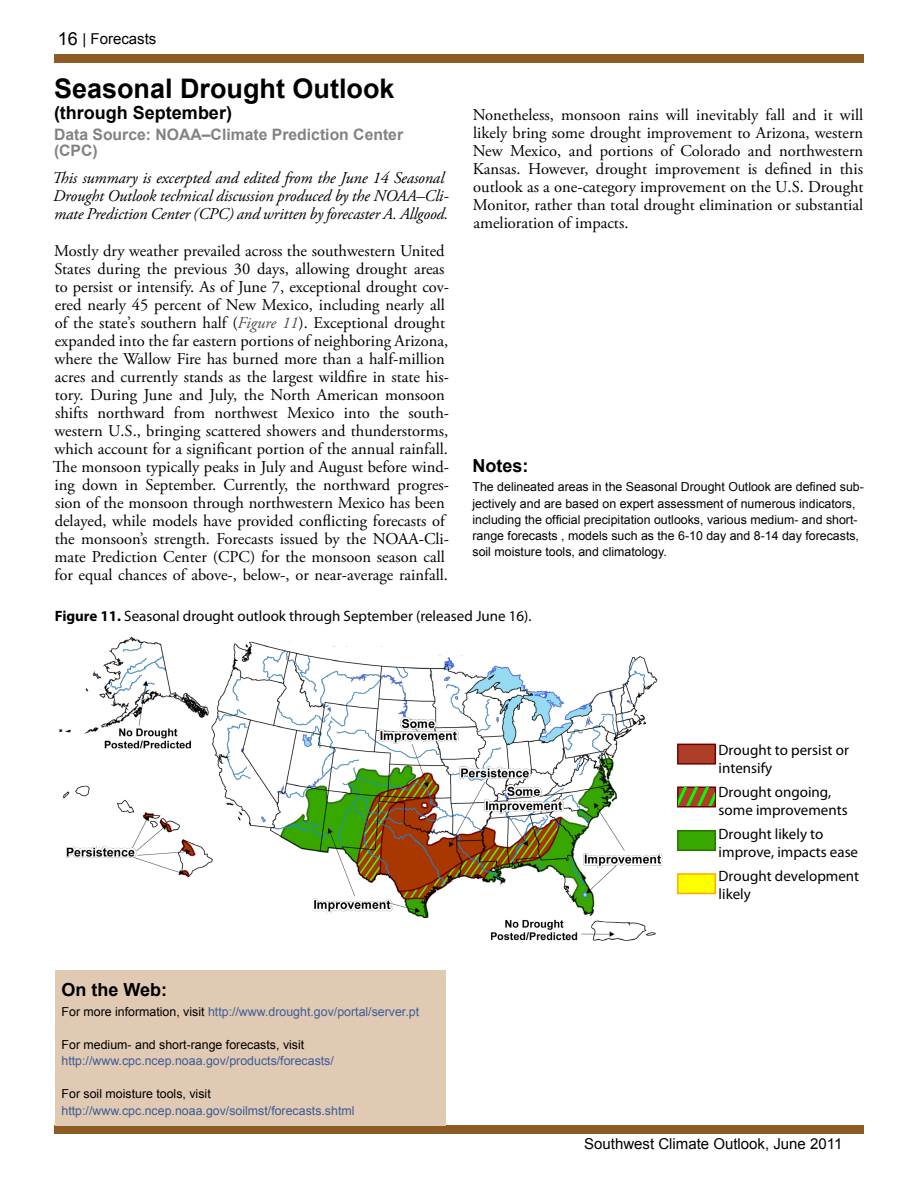
<style>
.page{position:relative;width:918px;height:1188px;background:#fff}
.page>*{position:absolute;margin:0;border:0;box-sizing:border-box;transform-origin:0 0}
.t1{font:700 27px "Arial";color:#000}
.t2{font:700 18px "Arial";color:#000}
.t3{font:16.5px/18px "Adobe Garamond Pro";color:#000}
.t4{font:italic 16.5px/18px "Adobe Garamond Pro";letter-spacing:-.01em;color:#000}
.t5{font:700 15.75px/16.5px "Arial";color:#808285}
.t6{font:15px/18px "Myriad Pro";color:#000}
.t7{font:15px "Arial";color:#000}
.t8{font:12.3px/16.2px "Arial";color:#000}
.t9{font:12.3px "Arial";color:#3d5c95}
.s1{font-size:18px}
.s2{font-style:italic;color:#4d4d4f}
.s3{font-weight:700}
.s4{color:#000}
</style>
<div class="page">
<div style="left:54px;top:1125px;width:810px;height:9px;background:#8e5b24"></div>
<div style="left:54px;top:54px;width:810px;height:9px;background:#8e5b24"></div>
<img style="left:59px;top:637px;width:604px;height:304px">
<div style="left:678px;top:744px;width:37px;height:20px;background:#ad3e27"></div>
<div style="left:677px;top:744px;width:39px;height:21px;border:2px solid #730000"></div>
<div style="left:678px;top:831px;width:37px;height:19px;background:#38a800"></div>
<div style="left:677px;top:830px;width:39px;height:21px;border:2px solid #267300"></div>
<div style="left:678px;top:874px;width:37px;height:19px;background:#ff0"></div>
<div style="left:677px;top:873px;width:39px;height:21px;border:2px solid #fa0"></div>
<div style="left:677px;top:786px;width:39px;height:21px;border:2px solid #730000"></div>
<svg style="left:679px;top:788px;width:36px;height:18px"></svg>
<div style="left:55px;top:970px;width:391px;height:155px;background:#e1cab4"></div>
<p class="t7" style="left:58px;top:29px;width:100px"><span class="s1">16</span> | Forecasts</p>
<h1 class="t1" style="left:54px;top:70px;width:342px">Seasonal Drought Outlook</h1>
<p class="t2" style="left:54px;top:100px;width:180px">(through September)</p>
<p class="t5" style="left:54px;top:126px;width:351px">Data Source: NOAA–Climate Prediction Center (CPC)</p>
<p class="t4" style="left:52px;top:169px;width:398px">This summary is excerpted and edited from the June 14 Seasonal<br>Drought Outlook technical discussion produced by the NOAA–Cli&shy;mate Prediction Center (CPC) and written by forecaster A. Allgood.</p>
<p class="t3" style="left:53px;top:243px;width:398px">Mostly dry weather prevailed across the southwestern United States during the previous 30 days, allowing drought areas to persist or intensify. As of June 7, exceptional drought cov&shy;ered nearly 45 percent of New Mexico, including nearly all of the state’s southern half (<span class="s2">Figure 11</span>). Exceptional drought expanded into the far eastern portions of neighboring Arizona, where the Wallow Fire has burned more than a half-million acres and currently stands as the largest wildfire in state his&shy;tory. During June and July, the North American monsoon shifts northward from northwest Mexico into the south&shy;western U.S., bringing scattered showers and thunderstorms, which account for a significant portion of the annual rainfall.<br>The monsoon typically peaks in July and August before wind&shy;ing down in September. Currently, the northward progres&shy;sion of the monsoon through northwestern Mexico has been delayed, while models have provided conflicting forecasts of the monsoon’s strength. Forecasts issued by the NOAA-Cli&shy;mate Prediction Center (CPC) for the monsoon season call for equal chances of above-, below-, or near-average rainfall.</p>
<p class="t3" style="left:473px;top:106px;width:392px;text-align:justify">Nonetheless, monsoon rains will inevitably fall and it will likely bring some drought improvement to Arizona, western New Mexico, and portions of Colorado and northwestern Kansas. However, drought improvement is defined in this outlook as a one-category improvement on the U.S. Drought Monitor, rather than total drought elimination or substantial amelioration of impacts.</p>
<p class="t2" style="left:472px;top:454px;width:57px">Notes:</p>
<p class="t8" style="left:472px;top:479px;width:393px">The delineated areas in the Seasonal Drought Outlook are defined sub&shy;jectively and are based on expert assessment of numerous indicators, including the official precipitation outlooks, various medium- and short&shy;range forecasts , models such as the 6-10 day and 8-14 day forecasts, soil moisture tools, and climatology.</p>
<p class="t6" style="left:55px;top:607px;width:478px"><span class="s3">Figure 11.</span> Seasonal drought outlook through September (released June 16).</p>
<p class="t2" style="left:62px;top:978px;width:107px">On the Web:</p>
<p class="t9" style="left:62px;top:1003px;width:359px"><span class="s4">For more information, visit</span> http://www.drought.gov/portal/server.pt</p>
<p class="t8" style="left:62px;top:1037px;width:244px">For medium- and short-range forecasts, visit</p>
<p class="t9" style="left:62px;top:1053px;width:274px">http://www.cpc.ncep.noaa.gov/products/forecasts/</p>
<p class="t8" style="left:62px;top:1086px;width:151px">For soil moisture tools, visit</p>
<p class="t9" style="left:62px;top:1102px;width:294px">http://www.cpc.ncep.noaa.gov/soilmst/forecasts.shtml</p>
<p class="t6" style="left:719px;top:741px;width:132px">Drought to persist or intensify</p>
<p class="t6" style="left:719px;top:783px;width:131px">Drought ongoing, some improvements</p>
<p class="t6" style="left:719px;top:825px;width:141px">Drought likely to improve, impacts ease</p>
<p class="t6" style="left:719px;top:867px;width:142px">Drought development likely</p>
<p class="t7" style="left:584px;top:1134px;width:260px">Southwest Climate Outlook, June 2011</p>
</div>
